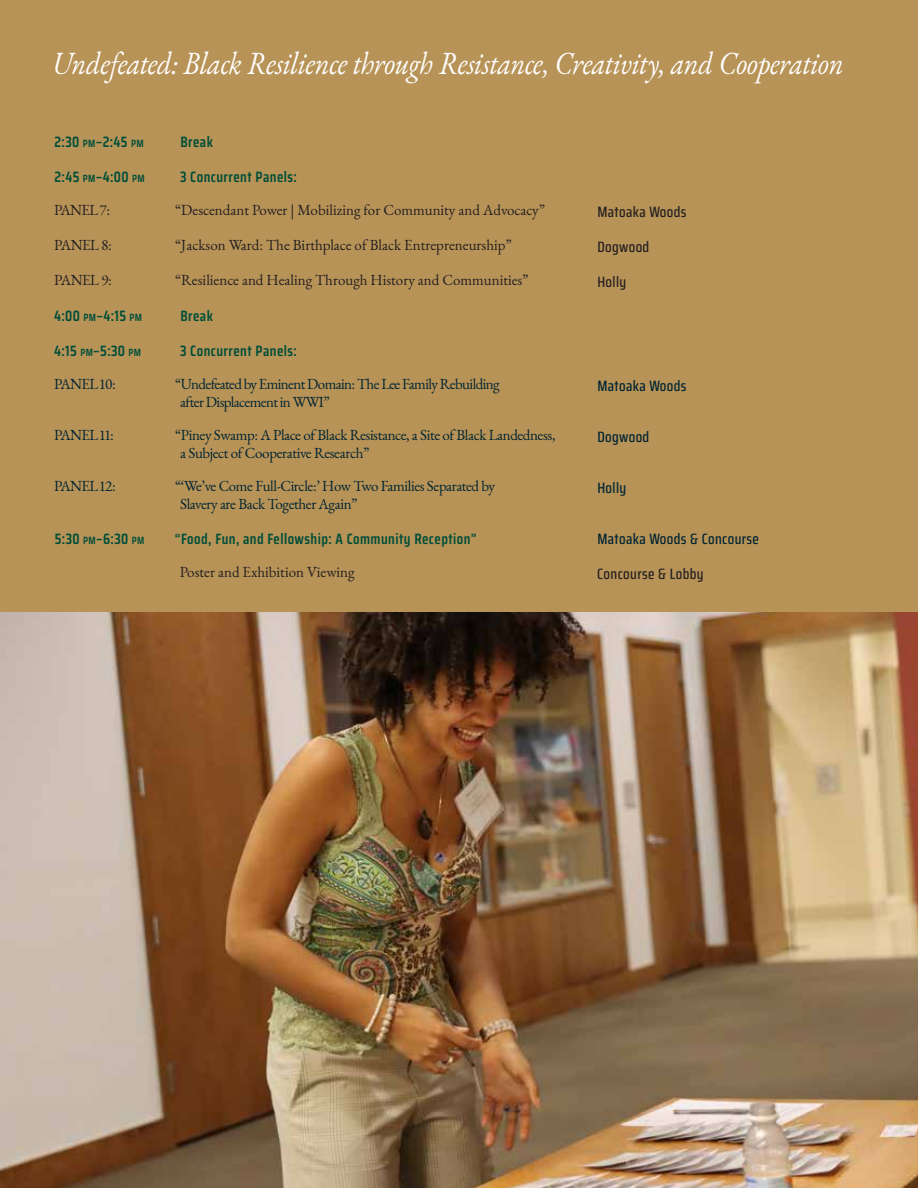
<style>
.page{position:relative;width:918px;height:1188px;background:#b89357}
.page>*{position:absolute;margin:0;border:0;box-sizing:border-box;transform-origin:0 0}
.t1{font:italic 31.5px "EB Garamond";letter-spacing:-.015em;color:#fff;scale:.9 1}
.t2{font:15px/18px "EB Garamond";letter-spacing:-.025em;color:#002432}
.t3{font:15px "EB Garamond";color:#231f20}
.t4{font:600 15px "Saira Condensed";letter-spacing:.03em;color:#004e38}
.t5{font:600 15px "Saira Condensed";letter-spacing:.025em;color:#004e38}
.t6{font:500 15px "Saira Condensed";letter-spacing:.025em;color:#002432}
.t7{font:500 15px "Saira Condensed";letter-spacing:.025em;color:#231f20}
.s1{font-size:10.5px}
</style>
<div class="page">
<img style="left:0;top:612px;width:918px;height:576px">
<h1 class="t1" style="left:52px;top:43px;width:881px">Undefeated: Black Resilience through Resistance, Creativity, and Cooperation</h1>
<p class="t5" style="left:55px;top:131px;width:91px">2:30 <span class="s1">PM</span>–2:45 <span class="s1">PM</span></p>
<p class="t4" style="left:180px;top:131px;width:34px">Break</p>
<p class="t5" style="left:55px;top:166px;width:92px">2:45 <span class="s1">PM</span>–4:00 <span class="s1">PM</span></p>
<p class="t4" style="left:180px;top:166px;width:118px">3 Concurrent Panels:</p>
<p class="t3" style="left:54px;top:200px;width:58px">PANEL 7:</p>
<p class="t3" style="left:175px;top:200px;width:372px">“Descendant Power | Mobilizing for Community and Advocacy”</p>
<p class="t7" style="left:597px;top:201px;width:91px">Matoaka Woods</p>
<p class="t3" style="left:54px;top:235px;width:59px">PANEL 8:</p>
<p class="t3" style="left:175px;top:235px;width:338px">“Jackson Ward: The Birthplace of Black Entrepreneurship”</p>
<p class="t7" style="left:597px;top:235px;width:53px">Dogwood</p>
<p class="t3" style="left:54px;top:270px;width:59px">PANEL 9:</p>
<p class="t3" style="left:175px;top:270px;width:355px">“Resilience and Healing Through History and Communities”</p>
<p class="t7" style="left:597px;top:270px;width:30px">Holly</p>
<p class="t5" style="left:54px;top:305px;width:90px">4:00 <span class="s1">PM</span>–4:15 <span class="s1">PM</span></p>
<p class="t4" style="left:180px;top:305px;width:34px">Break</p>
<p class="t5" style="left:54px;top:340px;width:89px">4:15 <span class="s1">PM</span>–5:30 <span class="s1">PM</span></p>
<p class="t4" style="left:180px;top:340px;width:118px">3 Concurrent Panels:</p>
<p class="t2" style="left:54px;top:375px;width:63px">PANEL 10:</p>
<p class="t2" style="left:180px;top:375px;width:321px;text-indent:-5px">“Undefeated by Eminent Domain: The Lee Family Rebuilding after Displacement in WWI”</p>
<p class="t6" style="left:597px;top:375px;width:91px">Matoaka Woods</p>
<p class="t2" style="left:54px;top:426px;width:61px">PANEL 11:</p>
<p class="t2" style="left:180px;top:426px;width:377px;text-indent:-5px">“Piney Swamp: A Place of Black Resistance, a Site of Black Landedness, a Subject of Cooperative Research”</p>
<p class="t6" style="left:597px;top:426px;width:53px">Dogwood</p>
<p class="t2" style="left:54px;top:477px;width:63px">PANEL 12:</p>
<p class="t2" style="left:180px;top:477px;width:316px;text-indent:-5px">“‘We’ve Come Full-Circle:’ How Two Families Separated by<br>Slavery are Back Together Again”</p>
<p class="t6" style="left:597px;top:477px;width:30px">Holly</p>
<p class="t5" style="left:55px;top:527px;width:91px">5:30 <span class="s1">PM</span>–6:30 <span class="s1">PM</span></p>
<p class="t4" style="left:175px;top:527px;width:303px">“Food, Fun, and Fellowship: A Community Reception”</p>
<p class="t6" style="left:597px;top:528px;width:163px">Matoaka Woods &amp; Concourse</p>
<p class="t3" style="left:180px;top:562px;width:177px">Poster and Exhibition Viewing</p>
<p class="t7" style="left:597px;top:562px;width:108px">Concourse &amp; Lobby</p>
</div>
